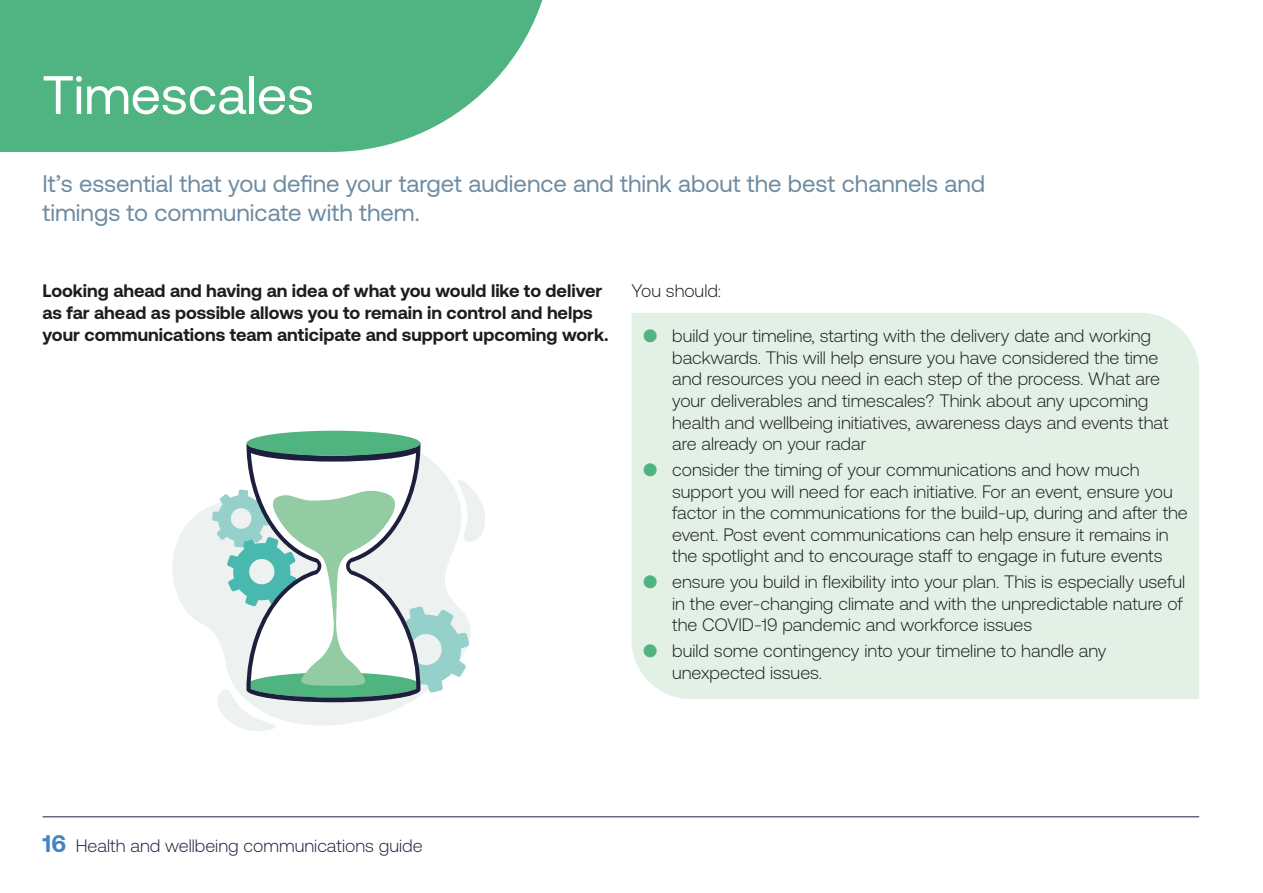
<style>
.page{position:relative;width:1263px;height:893px;background:#fff}
.page>*{position:absolute;margin:0;border:0;box-sizing:border-box;transform-origin:0 0}
.t1{font:54px "Aeonik Pro";color:#fff}
.t2{font:24px/28.8px "Aeonik Pro";color:#6f8ca2}
.t3{font:300 18px/21.6px "Aeonik Pro";color:#1d1d1b}
.t4{font:700 18px/21.6px "Aeonik Pro";color:#1d1d1b}
.t5{font:300 18px "Aeonik Pro";color:#1d1f3d}
.s1{color:#4fb481}
.s2{font-weight:700;font-size:24px;color:#4382c3}
</style>
<div class="page">
<hr style="left:43px;top:816px;width:1156px;height:1px;background:#1d1f3d">
<svg style="left:0;top:0;width:543px;height:152px;fill:#4fb481"></svg>
<div style="left:631px;top:313px;width:568px;height:386px;background:#e2f0e5"></div>
<svg style="left:173px;top:506px;width:39px;height:125px;fill:#edf2f1"></svg>
<svg style="left:212px;top:431px;width:273px;height:300px"></svg>
<p class="t1" style="left:43px;top:66px;width:273px">Timescales</p>
<p class="t2" style="left:43px;top:170px;width:944px">It’s essential that you define your target audience and think about the best channels and timings to communicate with them.</p>
<p class="t4" style="left:43px;top:280px;width:567px">Looking ahead and having an idea of what you would like to deliver as far ahead as possible allows you to remain in control and helps your communications team anticipate and support upcoming work.</p>
<p class="t3" style="left:631px;top:280px;width:91px">You should:</p>
<p class="t3" style="left:672px;top:325px;width:498px;text-indent:-29px"><span class="s1">●</span> build your timeline, starting with the delivery date and working backwards. This will help ensure you have considered the time and resources you need in each step of the process. What are your deliverables and timescales? Think about any upcoming health and wellbeing initiatives, awareness days and events that are already on your radar</p>
<p class="t3" style="left:672px;top:459px;width:517px;text-indent:-29px"><span class="s1">●</span> consider the timing of your communications and how much support you will need for each initiative. For an event, ensure you factor in the communications for the build-up, during and after the event. Post event communications can help ensure it remains in the spotlight and to encourage staff to engage in future events</p>
<p class="t3" style="left:672px;top:571px;width:515px;text-indent:-29px"><span class="s1">●</span> ensure you build in flexibility into your plan. This is especially useful in the ever-changing climate and with the unpredictable nature of the COVID-19 pandemic and workforce issues</p>
<p class="t3" style="left:672px;top:640px;width:436px;text-indent:-29px"><span class="s1">●</span> build some contingency into your timeline to handle any unexpected issues.</p>
<p class="t5" style="left:43px;top:836px;width:382px"><span class="s2">16</span> Health and wellbeing communications guide</p>
</div>
